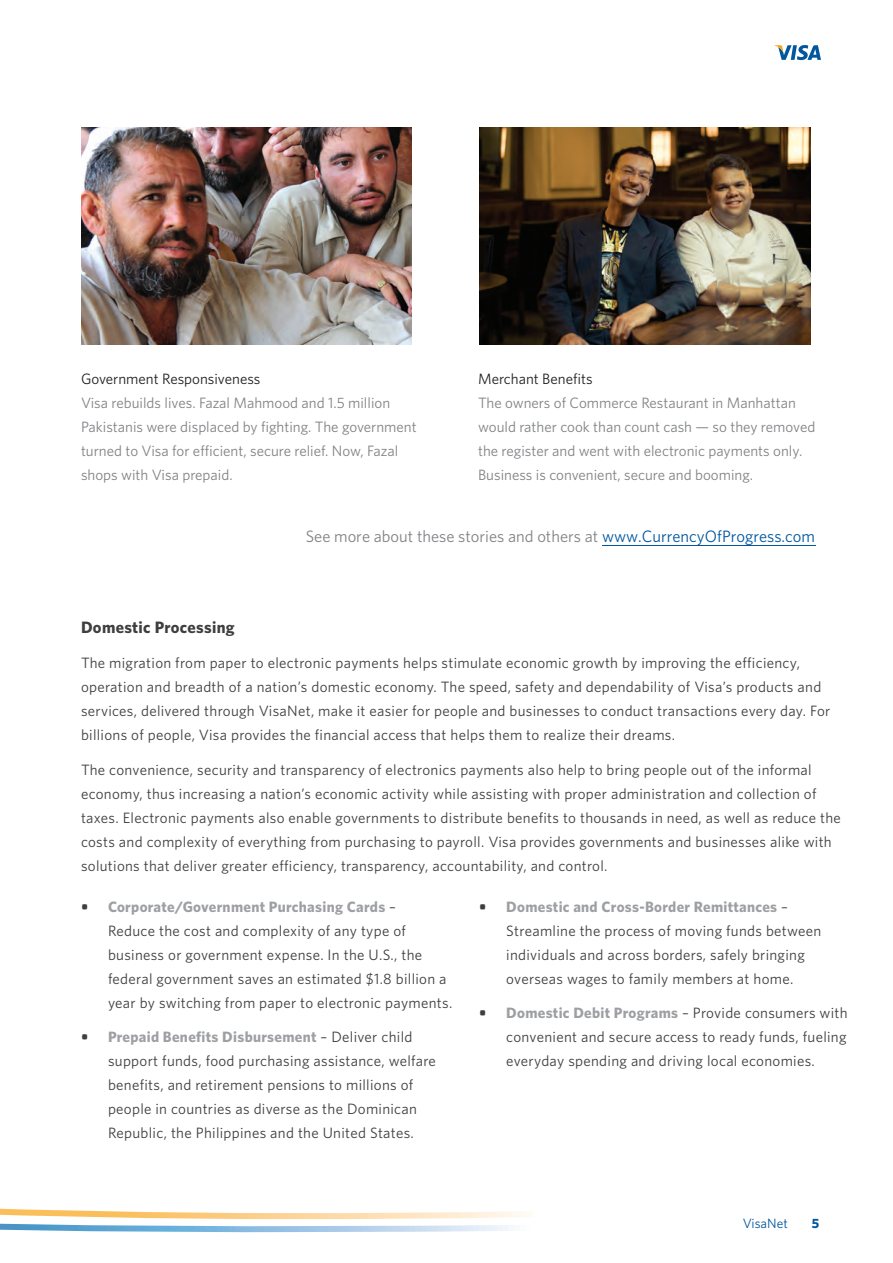
<style>
.page{position:relative;width:893px;height:1263px;background:#fff}
.page>*{position:absolute;margin:0;border:0;box-sizing:border-box;transform-origin:0 0}
.t1{font:16.5px "Whitney";color:#808285}
.t2{font:700 16.5px "Whitney";letter-spacing:.02em;color:#3e3e3f}
.t3{font:15px/24px "Whitney";letter-spacing:.02em;color:#3e3e3f}
.t4{font:15px/24px "Whitney";color:#808285}
.t5{font:15px "Whitney";color:#231f20}
.t6{font:13.5px "Whitney";color:#01579f}
.t7{font:700 13.5px "Whitney";color:#01579f}
.s1{color:#01579f}
.s2{font-weight:700}
.s3{font-weight:700;color:#9d9fa2}
</style>
<div class="page">
<svg style="left:0;top:1208px;width:525px;height:25px"></svg>
<svg style="left:774px;top:45px;width:47px;height:15px"></svg>
<img style="left:479px;top:128px;width:331px;height:217px">
<img style="left:81px;top:128px;width:331px;height:217px">
<hr style="left:602px;top:545px;width:213px;height:1px;background:#01579f">
<p class="t5" style="left:81px;top:370px;width:181px">Government responsiveness</p>
<p class="t5" style="left:478px;top:370px;width:116px">Merchant Benefts</p>
<p class="t4" style="left:81px;top:390px;width:337px">Visa rebuilds lives. Fazal Mahmood and 1.5 million Pakistanis were displaced by fghting. The government turned to Visa for effcient, secure relief. Now, Fazal shops with Visa prepaid.</p>
<p class="t4" style="left:478px;top:390px;width:339px">The owners of Commerce restaurant in Manhattan would rather cook than count cash — so they removed the register and went with electronic payments only.<br>Business is convenient, secure and booming.</p>
<p class="t1" style="left:306px;top:527px;width:511px">See more about these stories and others at <span class="s1">www.CurrencyofProgress.com</span></p>
<h4 class="t2" style="left:81px;top:617px;width:155px">Domestic Processing</h4>
<p class="t3" style="left:81px;top:650px;width:751px">The migration from paper to electronic payments helps stimulate economic growth by improving the efficiency, operation and breadth of a nation’s domestic economy. The speed, safety and dependability of Visa’s products and services, delivered through VisaNet, make it easier for people and businesses to conduct transactions every day. For billions of people, Visa provides the financial access that helps them to realize their dreams.</p>
<p class="t3" style="left:81px;top:757px;width:761px">The convenience, security and transparency of electronics payments also help to bring people out of the informal economy, thus increasing a nation’s economic activity while assisting with proper administration and collection of taxes. Electronic payments also enable governments to distribute benefits to thousands in need, as well as reduce the costs and complexity of everything from purchasing to payroll. Visa provides governments and businesses alike with solutions that deliver greater efficiency, transparency, accountability, and control.</p>
<p class="t3" style="left:108px;top:894px;width:346px;text-indent:-27px"><span class="s2">•</span> <span class="s3">Corporate/Government Purchasing Cards</span> –<br>reduce the cost and complexity of any type of business or government expense. In the u.S., the federal government saves an estimated $1.8 billion a year by switching from paper to electronic payments.</p>
<p class="t3" style="left:108px;top:1025px;width:329px;text-indent:-27px"><span class="s2">•</span> <span class="s3">Prepaid Benefits Disbursement</span> – Deliver child support funds, food purchasing assistance, welfare benefits, and retirement pensions to millions of people in countries as diverse as the Dominican republic, the Philippines and the united States.</p>
<p class="t3" style="left:506px;top:894px;width:316px;text-indent:-27px"><span class="s2">•</span> <span class="s3">Domestic and Cross-Border Remittances</span> – Streamline the process of moving funds between individuals and across borders, safely bringing overseas wages to family members at home.</p>
<p class="t3" style="left:506px;top:1001px;width:343px;text-align:justify;text-indent:-27px"><span class="s2">•</span> <span class="s3">Domestic Debit Programs</span> – Provide consumers with convenient and secure access to ready funds, fueling everyday spending and driving local economies.</p>
<p class="t6" style="left:743px;top:1215px;width:47px">VisaNet</p>
<p class="t7" style="left:812px;top:1215px;width:9px">5</p>
</div>
